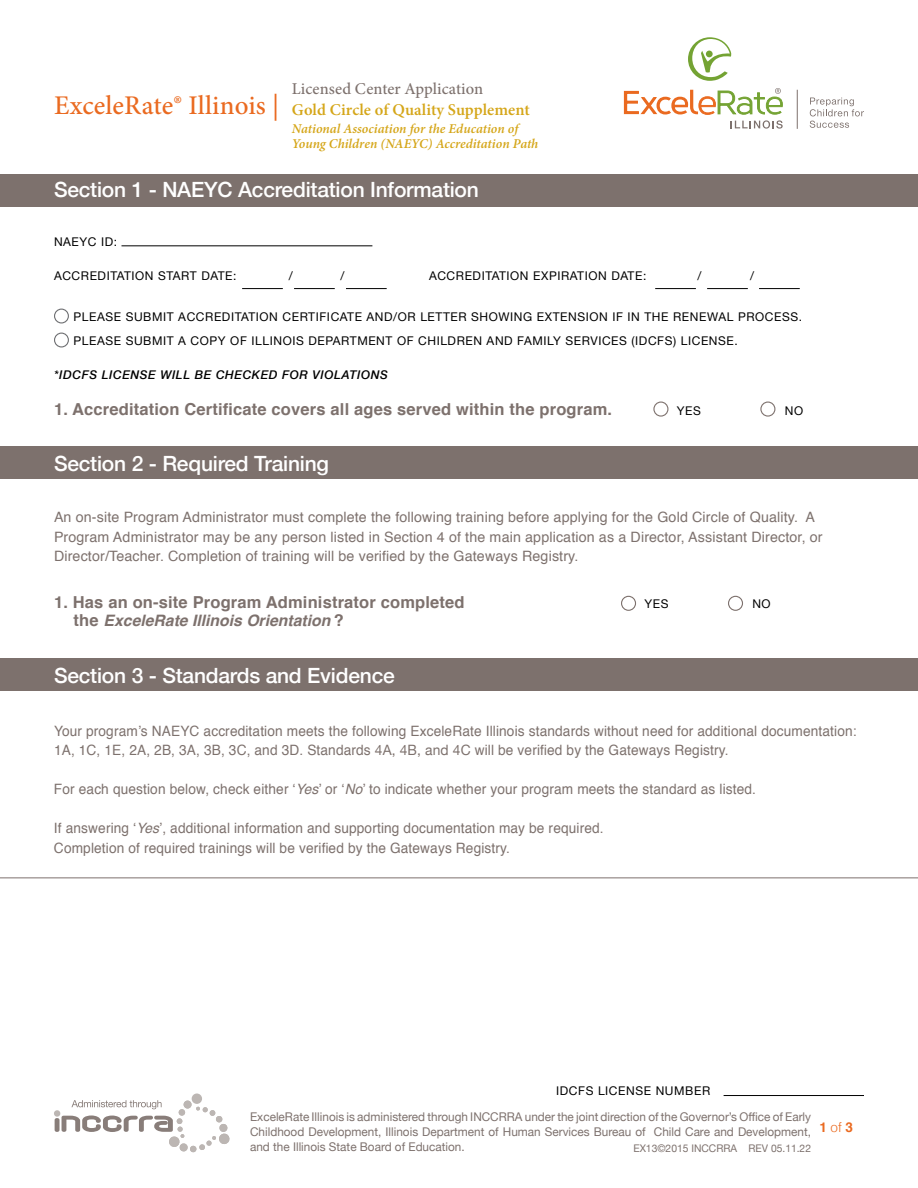
<style>
.page{position:relative;width:918px;height:1188px;background:#fff}
.page>*{position:absolute;margin:0;border:0;box-sizing:border-box;transform-origin:0 0}
.t1{font:500 27px "Minion Pro";letter-spacing:.005em;color:#ea6a20}
.t2{font:500 21px "Helvetica Neue";letter-spacing:-.01em;color:#fff}
.t3{font:700 16.5px "Helvetica";letter-spacing:.01em;color:#7d716d}
.t4{font:600 16.5px "Minion Pro";letter-spacing:.005em;color:#d5a619}
.t5{font:500 16.5px "Minion Pro";letter-spacing:.005em;color:#7d716d}
.t6{font:italic 700 15.75px "Helvetica";color:#7d716d}
.t7{font:14.25px/19.5px "Helvetica";letter-spacing:.01em;color:#7d716d;scale:.96 1}
.t8{font:14.25px/19.5px "Helvetica";letter-spacing:.01em;color:#7d716d}
.t9{font:italic 600 13.5px/15px "Minion Pro";color:#d5a619}
.t10{font:700 13.5px "Helvetica";color:#ea6a20}
.t11{font:12px/24px "Helvetica Neue";letter-spacing:.05em;color:#000}
.t12{font:12px/15px "Helvetica Neue";color:#7d716d;text-align:justify}
.t13{font:italic 500 12px "Helvetica Neue";letter-spacing:.05em;color:#000}
.t14{font:10.5px "Helvetica Neue";color:#7d716d}
.s1{font-weight:400}
.s2{font-style:normal;font-size:16.5px}
.s3{font-family:"Helvetica Neue"}
.s4{font-style:italic}
.s5{font-weight:300}
</style>
<div class="page">
<svg style="left:810px;top:98px;width:54px;height:30px"></svg>
<hr style="left:797px;top:90px;width:1px;height:39px;background:#7d716d">
<svg style="left:688px;top:37px;width:43px;height:44px"></svg>
<svg style="left:624px;top:88px;width:159px;height:41px"></svg>
<div style="left:192px;top:1094px;width:10px;height:10px;background:#bcb6b3;border-radius:50%"></div>
<svg style="left:54px;top:1100px;width:175px;height:52px"></svg>
<hr style="left:724px;top:1095px;width:140px;height:1px;background:#000">
<div style="left:54px;top:309px;width:15px;height:15px;border:1px solid #6d6e71;border-radius:50%"></div>
<div style="left:54px;top:333px;width:15px;height:15px;border:1px solid #6d6e71;border-radius:50%"></div>
<div style="left:760px;top:402px;width:15px;height:15px;border:1px solid #7d716d;border-radius:50%"></div>
<div style="left:653px;top:402px;width:15px;height:15px;border:1px solid #7d716d;border-radius:50%"></div>
<div style="left:0;top:174px;width:918px;height:32px;background:#7d716d"></div>
<div style="left:0;top:446px;width:918px;height:33px;background:#7d716d"></div>
<div style="left:0;top:659px;width:918px;height:32px;background:#7d716d"></div>
<div style="left:728px;top:596px;width:15px;height:15px;border:1px solid #7d716d;border-radius:50%"></div>
<div style="left:621px;top:596px;width:15px;height:15px;border:1px solid #7d716d;border-radius:50%"></div>
<hr style="left:0;top:878px;width:918px;height:1px;background:#7d716d">
<hr style="left:122px;top:245px;width:250px;height:1px;background:#000">
<hr style="left:242px;top:288px;width:41px;height:1px;background:#000">
<hr style="left:294px;top:288px;width:41px;height:1px;background:#000">
<hr style="left:346px;top:288px;width:41px;height:1px;background:#000">
<hr style="left:655px;top:288px;width:41px;height:1px;background:#000">
<hr style="left:707px;top:288px;width:41px;height:1px;background:#000">
<hr style="left:759px;top:288px;width:41px;height:1px;background:#000">
<h1 class="t1" style="left:54px;top:87px;width:227px">ExceleRate® Illinois <span class="s1">|</span></h1>
<p class="t5" style="left:292px;top:77px;width:193px">Licensed Center Application</p>
<p class="t4" style="left:292px;top:98px;width:240px">Gold Circle of Quality Supplement</p>
<p class="t9" style="left:292px;top:121px;width:248px">National Association for the Education of<br>Young Children (NAEYC) Accreditation Path</p>
<h2 class="t2" style="left:54px;top:173px;width:426px">Section 1 - NAEYC Accreditation Information</h2>
<p class="t11" style="left:54px;top:230px;width:65px">NAEYC ID:</p>
<p class="t11" style="left:54px;top:264px;width:184px">ACCREDITATION START DATE:</p>
<p class="t11" style="left:289px;top:264px;width:5px">/</p>
<p class="t11" style="left:340px;top:264px;width:5px">/</p>
<p class="t11" style="left:429px;top:264px;width:219px">ACCREDITATION EXPIRATION DATE:</p>
<p class="t11" style="left:698px;top:264px;width:5px">/</p>
<p class="t11" style="left:750px;top:264px;width:5px">/</p>
<p class="t11" style="left:73px;top:305px;width:730px">PLEASE SUBMIT ACCREDITATION CERTIFICATE AND/OR LETTER SHOWING EXTENSION IF IN THE RENEWAL PROCESS.<br>PLEASE SUBMIT A COPY OF ILLINOIS DEPARTMENT OF CHILDREN AND FAMILY SERVICES (IDCFS) LICENSE.</p>
<p class="t13" style="left:54px;top:364px;width:335px">*IDCFS LICENSE WILL BE CHECKED FOR VIOLATIONS</p>
<p class="t3" style="left:54px;top:396px;width:560px">1. Accreditation Certificate covers all ages served within the program.</p>
<p class="t11" style="left:677px;top:400px;width:26px">YES</p>
<p class="t11" style="left:785px;top:400px;width:20px">NO</p>
<h2 class="t2" style="left:54px;top:446px;width:277px">Section 2 - Required Training</h2>
<p class="t8" style="left:54px;top:508px;width:770px">An on-site Program Administrator must complete the following training before applying for the Gold Circle of Quality. A<br>Program Administrator may be any person listed in Section 4 of the main application as a Director, Assistant Director, or<br>Director/Teacher. Completion of training will be verified by the Gateways Registry.</p>
<p class="t3" style="left:54px;top:589px;width:412px">1. Has an on-site Program Administrator completed</p>
<p class="t6" style="left:74px;top:607px;width:272px"><span class="s2">the</span> ExceleRate Illinois Orientation <span class="s2">?</span></p>
<p class="t11" style="left:644px;top:592px;width:26px">YES</p>
<p class="t11" style="left:752px;top:592px;width:20px">NO</p>
<h2 class="t2" style="left:54px;top:659px;width:342px">Section 3 - Standards and Evidence</h2>
<p class="t7" style="left:54px;top:722px;width:838px">Your program’s NAEYC accreditation meets the following ExceleRate Illinois standards without need for additional documentation:<br>1A, 1C, 1E, 2A, 2B, 3A, 3B, 3C, and 3D. Standards <span class="s3">4A, 4B, and 4C</span> will be verified by the Gateways Registry.</p>
<p class="t7" style="left:54px;top:780px;width:733px">For each question below, check either ‘<span class="s4">Yes</span>’ or ‘<span class="s4">No</span>’ to indicate whether your program meets the standard as listed.</p>
<p class="t7" style="left:54px;top:819px;width:574px">If answering ‘<span class="s4">Yes</span>’, additional information and supporting documentation may be required.<br>Completion of required trainings will be verified by the Gateways Registry.</p>
<p class="t11" style="left:556px;top:1080px;width:156px">IDCFS LICENSE NUMBER</p>
<p class="t12" style="left:250px;top:1110px;width:562px">ExceleRate Illinois is administered through INCCRRA under the joint direction of the Governor’s Office of Early Childhood Development, Illinois Department of Human Services Bureau of Child Care and Development, and the Illinois State Board of Education.</p>
<p class="t14" style="left:633px;top:1141px;width:179px">EX13©2015 INCCRRA REV 05.11.22</p>
<p class="t10" style="left:819px;top:1117px;width:35px">1<span class="s5">of</span>3</p>
</div>
